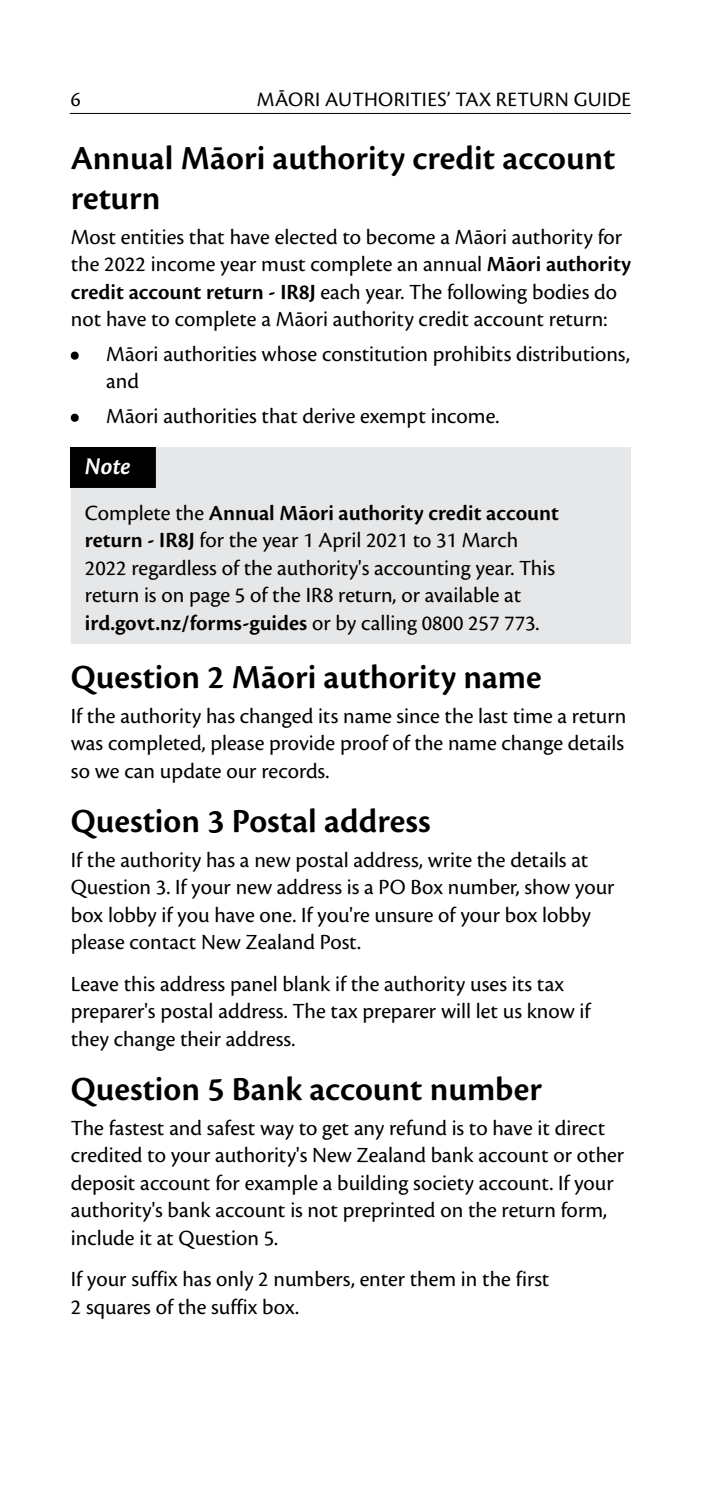
<style>
.page{position:relative;width:702px;height:1489px;background:#fff}
.page>*{position:absolute;margin:0;border:0;box-sizing:border-box;transform-origin:0 0}
.t1{font:600 35px/40px "Cronos Pro";color:#000}
.t2{font:italic 600 25px "Cronos Pro";color:#fff}
.t3{font:22.5px/27.5px "Cronos Pro";color:#000}
.t4{font:21.25px "Cronos Pro";letter-spacing:.015em;color:#000}
.s1{font-weight:600}
</style>
<div class="page">
<hr style="left:70px;top:113px;width:561px;height:1px;background:#000">
<div style="left:71px;top:447px;width:560px;height:197px;background:#e6e7e8"></div>
<p class="t4" style="left:71px;top:87px;width:11px">6</p>
<p class="t4" style="left:257px;top:87px;width:376px">MĀORI AUTHORITIES’ TAX RETURN GUIDE</p>
<h1 class="t1" style="left:71px;top:139px;width:546px">Annual Māori authority credit account return</h1>
<p class="t3" style="left:71px;top:223px;width:562px">Most entities that have elected to become a Māori authority for the 2022 income year must complete an annual <span class="s1">Māori authority credit account return - IR8J</span> each year. The following bodies do not have to complete a Māori authority credit account return:</p>
<p class="t3" style="left:106px;top:340px;width:525px;text-indent:-35px"><span class="s1">•</span> Māori authorities whose constitution prohibits distributions, and</p>
<p class="t3" style="left:71px;top:402px;width:430px"><span class="s1">•</span> Māori authorities that derive exempt income.</p>
<p class="t2" style="left:85px;top:451px;width:47px">Note</p>
<p class="t3" style="left:85px;top:499px;width:475px">Complete the <span class="s1">Annual Māori authority credit account return - IR8J</span> for the year 1 April 2021 to 31 March 2022 regardless of the authority's accounting year. This return is on page 5 of the IR8 return, or available at <span class="s1">ird.govt.nz/forms-guides</span> or by calling 0800 257 773.</p>
<h1 class="t1" style="left:71px;top:657px;width:472px">Question 2 Māori authority name</h1>
<p class="t3" style="left:71px;top:702px;width:557px;text-align:justify">If the authority has changed its name since the last time a return was completed, please provide proof of the name change details so we can update our records.</p>
<h1 class="t1" style="left:71px;top:801px;width:361px">Question 3 Postal address</h1>
<p class="t3" style="left:71px;top:845px;width:545px">If the authority has a new postal address, write the details at Question 3. If your new address is a PO Box number, show your box lobby if you have one. If you're unsure of your box lobby please contact New Zealand Post.</p>
<p class="t3" style="left:71px;top:970px;width:521px">Leave this address panel blank if the authority uses its tax preparer's postal address. The tax preparer will let us know if they change their address.</p>
<h1 class="t1" style="left:71px;top:1069px;width:472px">Question 5 Bank account number</h1>
<p class="t3" style="left:71px;top:1113px;width:555px">The fastest and safest way to get any refund is to have it direct credited to your authority's New Zealand bank account or other deposit account for example a building society account. If your authority's bank account is not preprinted on the return form, include it at Question 5.</p>
<p class="t3" style="left:71px;top:1265px;width:480px">If your suffix has only 2 numbers, enter them in the first<br>2 squares of the suffix box.</p>
</div>
